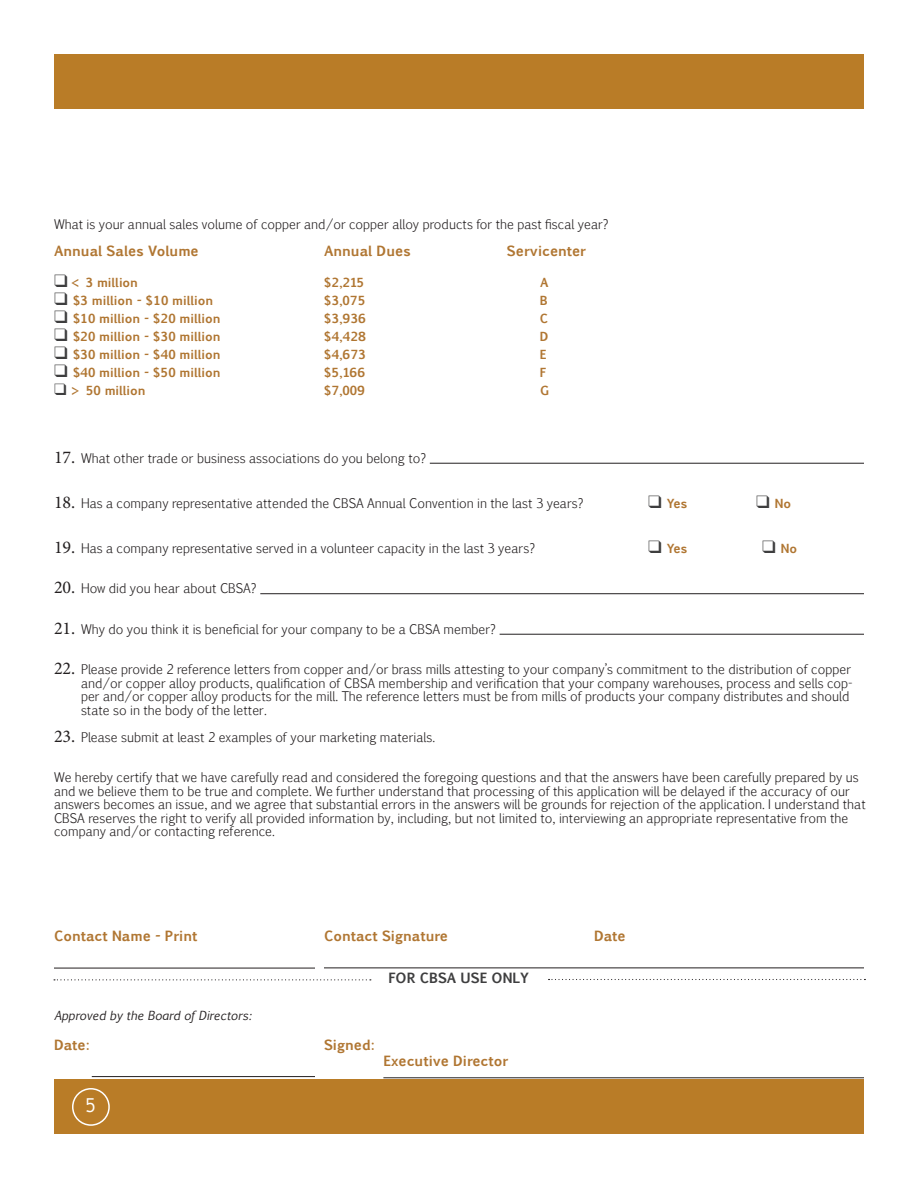
<style>
.page{position:relative;width:918px;height:1188px;background:#fff}
.page>*{position:absolute;margin:0;border:0;box-sizing:border-box;transform-origin:0 0}
.t1{font:18px "Pigiarniq";color:#fff}
.t2{font:700 13.5px "Pigiarniq";color:#b07632}
.t3{font:700 13.5px "Pigiarniq";color:#3e3e3f}
.t4{font:300 12.75px/13.5px "Pigiarniq";color:#231f20}
.t5{font:700 12px "Pigiarniq";color:#b07632}
.t6{font:italic 12px "Pigiarniq";color:#231f20}
.s1{color:#3e3e3f}
.s2{font-family:"Minion Pro";font-weight:400;font-size:18px}
</style>
<div class="page">
<div style="left:54px;top:1080px;width:810px;height:54px;background:#b97c27"></div>
<hr style="left:430px;top:463px;width:434px;height:1px;background:#231f20">
<hr style="left:260px;top:593px;width:604px;height:1px;background:#231f20">
<hr style="left:500px;top:634px;width:364px;height:1px;background:#231f20">
<div style="left:72px;top:1088px;width:38px;height:38px;border:2px solid #fff;border-radius:50%"></div>
<div style="left:54px;top:54px;width:810px;height:54px;background:#b97c27"></div>
<hr style="left:54px;top:968px;width:261px;height:1px;background:#231f20">
<hr style="left:92px;top:1076px;width:223px;height:1px;background:#231f20">
<hr style="left:383px;top:1078px;width:481px;height:1px;background:#231f20">
<hr style="left:324px;top:968px;width:540px;height:1px;background:#231f20">
<svg style="left:54px;top:979px;width:317px;height:1px"></svg>
<svg style="left:549px;top:979px;width:316px;height:1px"></svg>
<p class="t4" style="left:54px;top:217px;width:556px">What is your annual sales volume of copper and/or copper alloy products for the past fiscal year?</p>
<p class="t2" style="left:54px;top:241px;width:146px">Annual Sales Volume</p>
<p class="t2" style="left:324px;top:241px;width:88px">Annual Dues</p>
<p class="t2" style="left:507px;top:241px;width:81px">Servicenter</p>
<p class="t5" style="left:54px;top:274px;width:86px"><span class="s1">❑</span> &lt; 3 million</p>
<p class="t5" style="left:324px;top:274px;width:42px">$2,215</p>
<p class="t5" style="left:540px;top:274px;width:10px">A</p>
<p class="t5" style="left:54px;top:292px;width:161px"><span class="s1">❑</span> $3 million - $10 million</p>
<p class="t5" style="left:324px;top:292px;width:43px">$3,075</p>
<p class="t5" style="left:540px;top:292px;width:9px">B</p>
<p class="t5" style="left:54px;top:310px;width:168px"><span class="s1">❑</span> $10 million - $20 million</p>
<p class="t5" style="left:324px;top:310px;width:44px">$3,936</p>
<p class="t5" style="left:540px;top:310px;width:10px">C</p>
<p class="t5" style="left:54px;top:328px;width:168px"><span class="s1">❑</span> $20 million - $30 million</p>
<p class="t5" style="left:324px;top:328px;width:44px">$4,428</p>
<p class="t5" style="left:540px;top:328px;width:10px">D</p>
<p class="t5" style="left:54px;top:346px;width:168px"><span class="s1">❑</span> $30 million - $40 million</p>
<p class="t5" style="left:324px;top:346px;width:44px">$4,673</p>
<p class="t5" style="left:540px;top:346px;width:8px">E</p>
<p class="t5" style="left:54px;top:364px;width:168px"><span class="s1">❑</span> $40 million - $50 million</p>
<p class="t5" style="left:324px;top:364px;width:43px">$5,166</p>
<p class="t5" style="left:540px;top:364px;width:8px">F</p>
<p class="t5" style="left:54px;top:382px;width:93px"><span class="s1">❑</span> &gt; 50 million</p>
<p class="t5" style="left:324px;top:382px;width:43px">$7,009</p>
<p class="t5" style="left:540px;top:382px;width:10px">G</p>
<p class="t4" style="left:54px;top:451px;width:374px"><span class="s2">17.</span> What other trade or business associations do you belong to?</p>
<p class="t4" style="left:54px;top:496px;width:531px"><span class="s2">18.</span> Has a company representative attended the CBSA Annual Convention in the last 3 years?</p>
<p class="t5" style="left:648px;top:494px;width:41px"><span class="s1">❑</span> Yes</p>
<p class="t5" style="left:756px;top:494px;width:37px"><span class="s1">❑</span> No</p>
<p class="t4" style="left:54px;top:541px;width:483px"><span class="s2">19.</span> Has a company representative served in a volunteer capacity in the last 3 years?</p>
<p class="t5" style="left:648px;top:539px;width:41px"><span class="s1">❑</span> Yes</p>
<p class="t5" style="left:762px;top:539px;width:37px"><span class="s1">❑</span> No</p>
<p class="t4" style="left:54px;top:581px;width:204px"><span class="s2">20.</span> How did you hear about CBSA?</p>
<p class="t4" style="left:54px;top:622px;width:444px"><span class="s2">21.</span> Why do you think it is beneficial for your company to be a CBSA member?</p>
<p class="t4" style="left:81px;top:662px;width:773px;text-indent:-27px"><span class="s2">22.</span> Please provide 2 reference letters from copper and/or brass mills attesting to your company’s commitment to the distribution of copper and/or copper alloy products, qualification of CBSA membership and verification that your company warehouses, process and sells cop&shy;per and/or copper alloy products for the mill. The reference letters must be from mills of products your company distributes and should state so in the body of the letter.</p>
<p class="t4" style="left:54px;top:730px;width:383px"><span class="s2">23.</span> Please submit at least 2 examples of your marketing materials.</p>
<p class="t4" style="left:54px;top:770px;width:813px">We hereby certify that we have carefully read and considered the foregoing questions and that the answers have been carefully prepared by us and we believe them to be true and complete. We further understand that processing of this application will be delayed if the accuracy of our answers becomes an issue, and we agree that substantial errors in the answers will be grounds for rejection of the application. I understand that CBSA reserves the right to verify all provided information by, including, but not limited to, interviewing an appropriate representative from the company and/or contacting reference.</p>
<p class="t2" style="left:54px;top:926px;width:145px">Contact Name - Print</p>
<p class="t6" style="left:54px;top:1007px;width:199px">Approved by the Board of Directors:</p>
<p class="t2" style="left:324px;top:926px;width:126px">Contact Signature</p>
<p class="t2" style="left:594px;top:926px;width:33px">Date</p>
<p class="t3" style="left:388px;top:968px;width:142px">FOR CBSA USE ONLY</p>
<p class="t2" style="left:54px;top:1035px;width:37px">Date:</p>
<p class="t2" style="left:324px;top:1035px;width:52px">Signed:</p>
<p class="t2" style="left:383px;top:1051px;width:126px">Executive Director</p>
<h1 class="t1" style="left:85px;top:1093px;width:12px">5</h1>
</div>
